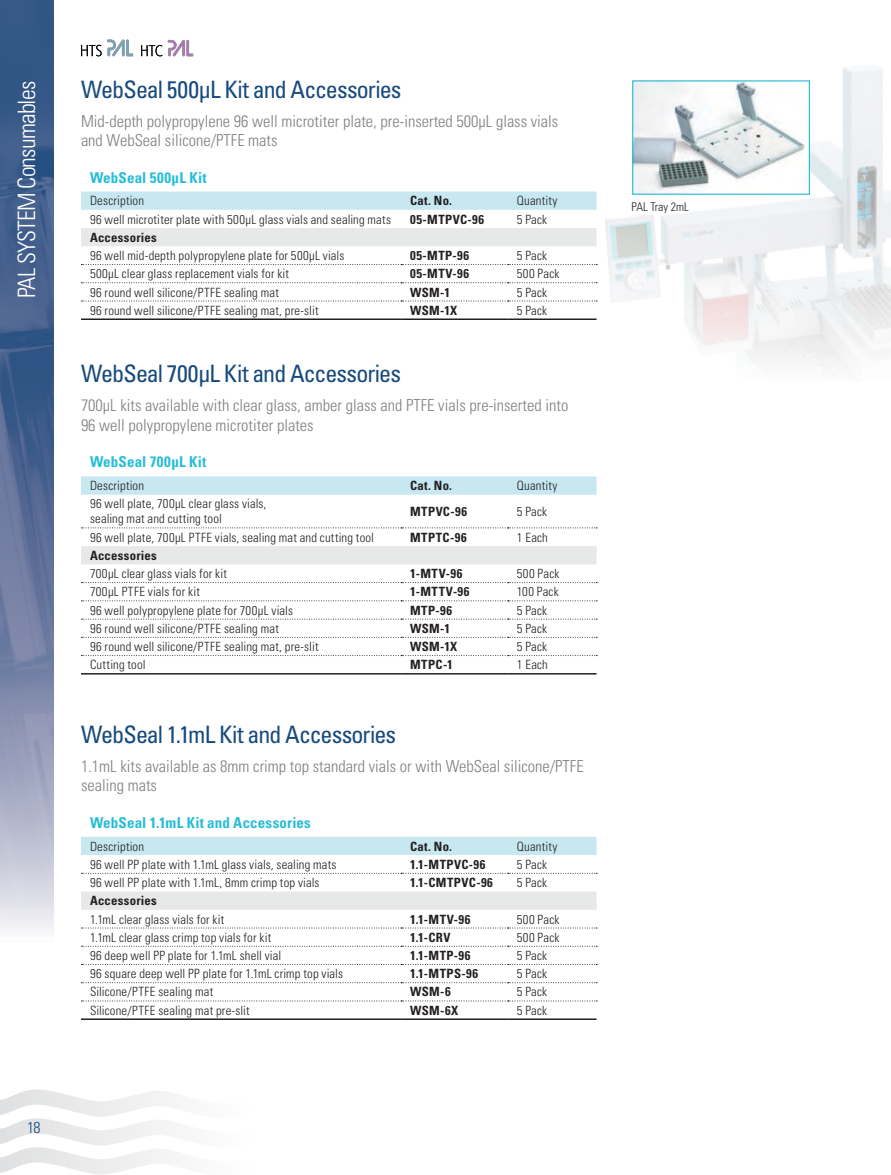
<style>
.page{position:relative;width:891px;height:1175px;background:#fff}
.page>*{position:absolute;margin:0;border:0;box-sizing:border-box;transform-origin:0 0}
.t1{font:condensed 24px "Univers LT Std";letter-spacing:-.035em;color:#164a7d}
.t2{font:300 condensed 24px "Univers LT Std";letter-spacing:-.035em;color:#fff}
.t3{font:300 condensed 16.5px/19.8px "Univers LT Std";color:#807f83}
.t4{font:300 condensed 15.75px "Univers LT Std";color:#164a7d}
.t5{font:700 condensed 15px "Univers LT Std";letter-spacing:.015em;color:#28bdd7}
.t6{font:300 condensed 12.75px/15px "Univers LT Std";letter-spacing:.015em;color:#231f20}
.t7{font:700 condensed 12.75px "Univers LT Std";letter-spacing:.03em;color:#231f20}
.t8{font:300 condensed 12px "Univers LT Std";color:#231f20}
</style>
<div class="page">
<img style="left:0;top:0;width:54px;height:927px">
<svg style="left:0;top:1089px;width:171px;height:85px"></svg>
<img style="left:594px;top:67px;width:297px;height:302px">
<svg style="left:81px;top:191px;width:516px;height:19px;background:#c9e8f1"></svg>
<div style="left:81px;top:228px;width:516px;height:18px;background:#e7e8e8"></div>
<svg style="left:81px;top:282px;width:516px;height:1px"></svg>
<svg style="left:81px;top:264px;width:516px;height:1px"></svg>
<svg style="left:81px;top:301px;width:516px;height:1px"></svg>
<hr style="left:81px;top:318px;width:320px;height:2px;background:#231f20">
<hr style="left:401px;top:318px;width:107px;height:2px;background:#231f20">
<hr style="left:508px;top:318px;width:89px;height:2px;background:#231f20">
<div style="left:81px;top:476px;width:516px;height:18px;background:#c7e8f1"></div>
<div style="left:81px;top:546px;width:516px;height:18px;background:#e7e8e8"></div>
<svg style="left:81px;top:527px;width:516px;height:1px"></svg>
<svg style="left:81px;top:582px;width:516px;height:1px"></svg>
<svg style="left:81px;top:600px;width:516px;height:1px"></svg>
<svg style="left:81px;top:618px;width:516px;height:1px"></svg>
<svg style="left:81px;top:637px;width:516px;height:1px"></svg>
<svg style="left:81px;top:655px;width:516px;height:1px"></svg>
<hr style="left:81px;top:673px;width:320px;height:1px;background:#231f20">
<hr style="left:401px;top:673px;width:107px;height:1px;background:#231f20">
<hr style="left:508px;top:673px;width:89px;height:1px;background:#231f20">
<div style="left:81px;top:837px;width:516px;height:18px;background:#c7e8f1"></div>
<div style="left:81px;top:891px;width:516px;height:18px;background:#e7e8e8"></div>
<svg style="left:81px;top:945px;width:516px;height:1px"></svg>
<svg style="left:81px;top:964px;width:516px;height:1px"></svg>
<svg style="left:81px;top:982px;width:516px;height:1px"></svg>
<svg style="left:81px;top:873px;width:516px;height:1px"></svg>
<svg style="left:81px;top:927px;width:516px;height:1px"></svg>
<svg style="left:81px;top:1000px;width:516px;height:1px"></svg>
<hr style="left:81px;top:1018px;width:320px;height:2px;background:#231f20">
<hr style="left:401px;top:1018px;width:107px;height:2px;background:#231f20">
<hr style="left:508px;top:1018px;width:89px;height:2px;background:#231f20">
<img style="left:634px;top:82px;width:174px;height:111px">
<div style="left:632px;top:80px;width:178px;height:115px;border:1px solid #28bdd7"></div>
<svg style="left:168px;top:40px;width:25px;height:16px"></svg>
<svg style="left:141px;top:45px;width:21px;height:11px"></svg>
<svg style="left:81px;top:39px;width:52px;height:17px"></svg>
<h1 class="t2" style="left:12px;top:298px;width:219px;rotate:-90deg">PAL SYSTEM Consumables</h1>
<h1 class="t1" style="left:81px;top:74px;width:322px">WebSeal 500µL Kit and Accessories</h1>
<p class="t3" style="left:81px;top:111px;width:479px">Mid-depth polypropylene 96 well microtiter plate, pre-inserted 500µL glass vials and WebSeal silicone/PTFE mats</p>
<p class="t5" style="left:90px;top:168px;width:118px">WebSeal 500μL Kit</p>
<p class="t6" style="left:90px;top:193px;width:56px">Description</p>
<p class="t7" style="left:410px;top:193px;width:43px">Cat. No.</p>
<p class="t6" style="left:517px;top:193px;width:42px">Quantity</p>
<p class="t6" style="left:90px;top:211px;width:303px">96 well microtiter plate with 500μL glass vials and sealing mats</p>
<p class="t7" style="left:410px;top:211px;width:76px">05-MTPVC-96</p>
<p class="t6" style="left:517px;top:211px;width:32px">5 Pack</p>
<p class="t7" style="left:90px;top:229px;width:68px">Accessories</p>
<p class="t6" style="left:90px;top:248px;width:256px">96 well mid-depth polypropylene plate for 500μL vials</p>
<p class="t7" style="left:410px;top:248px;width:61px">05-MTP-96</p>
<p class="t6" style="left:517px;top:248px;width:32px">5 Pack</p>
<p class="t6" style="left:90px;top:266px;width:201px">500μL clear glass replacement vials for kit</p>
<p class="t7" style="left:410px;top:266px;width:61px">05-MTV-96</p>
<p class="t6" style="left:517px;top:266px;width:44px">500 Pack</p>
<p class="t6" style="left:90px;top:284px;width:190px">96 round well silicone/PTFE sealing mat</p>
<p class="t7" style="left:410px;top:284px;width:41px">WSM-1</p>
<p class="t6" style="left:517px;top:284px;width:32px">5 Pack</p>
<p class="t6" style="left:90px;top:303px;width:230px">96 round well silicone/PTFE sealing mat, pre-slit</p>
<p class="t7" style="left:410px;top:302px;width:49px">WSM-1X</p>
<p class="t6" style="left:517px;top:303px;width:32px">5 Pack</p>
<h1 class="t1" style="left:81px;top:359px;width:322px">WebSeal 700µL Kit and Accessories</h1>
<p class="t3" style="left:81px;top:395px;width:489px">700µL kits available with clear glass, amber glass and PTFE vials pre-inserted into<br>96 well polypropylene microtiter plates</p>
<p class="t5" style="left:90px;top:453px;width:118px">WebSeal 700μL Kit</p>
<p class="t6" style="left:90px;top:478px;width:56px">Description</p>
<p class="t7" style="left:410px;top:478px;width:43px">Cat. No.</p>
<p class="t6" style="left:517px;top:478px;width:42px">Quantity</p>
<p class="t6" style="left:90px;top:496px;width:178px">96 well plate, 700μL clear glass vials, sealing mat and cutting tool</p>
<p class="t7" style="left:410px;top:503px;width:58px">MTPVC-96</p>
<p class="t6" style="left:517px;top:504px;width:32px">5 Pack</p>
<p class="t6" style="left:90px;top:529px;width:286px">96 well plate, 700μL PTFE vials, sealing mat and cutting tool</p>
<p class="t7" style="left:410px;top:529px;width:58px">MTPTC-96</p>
<p class="t6" style="left:517px;top:529px;width:33px">1 Each</p>
<p class="t7" style="left:90px;top:547px;width:68px">Accessories</p>
<p class="t6" style="left:90px;top:566px;width:139px">700μL clear glass vials for kit</p>
<p class="t7" style="left:410px;top:566px;width:54px">1-MTV-96</p>
<p class="t6" style="left:517px;top:566px;width:44px">500 Pack</p>
<p class="t6" style="left:90px;top:584px;width:111px">700μL PTFE vials for kit</p>
<p class="t7" style="left:410px;top:584px;width:61px">1-MTTV-96</p>
<p class="t6" style="left:517px;top:584px;width:43px">100 Pack</p>
<p class="t6" style="left:90px;top:602px;width:205px">96 well polypropylene plate for 700μL vials</p>
<p class="t7" style="left:410px;top:602px;width:43px">MTP-96</p>
<p class="t6" style="left:517px;top:602px;width:32px">5 Pack</p>
<p class="t6" style="left:90px;top:621px;width:190px">96 round well silicone/PTFE sealing mat</p>
<p class="t7" style="left:410px;top:620px;width:41px">WSM-1</p>
<p class="t6" style="left:517px;top:621px;width:32px">5 Pack</p>
<p class="t6" style="left:90px;top:639px;width:230px">96 round well silicone/PTFE sealing mat, pre-slit</p>
<p class="t7" style="left:410px;top:638px;width:49px">WSM-1X</p>
<p class="t6" style="left:517px;top:639px;width:32px">5 Pack</p>
<p class="t6" style="left:90px;top:657px;width:57px">Cutting tool</p>
<p class="t7" style="left:410px;top:657px;width:44px">MTPC-1</p>
<p class="t6" style="left:517px;top:657px;width:33px">1 Each</p>
<h1 class="t1" style="left:81px;top:719px;width:317px">WebSeal 1.1mL Kit and Accessories</h1>
<p class="t3" style="left:81px;top:756px;width:504px">1.1mL kits available as 8mm crimp top standard vials or with WebSeal silicone/PTFE sealing mats</p>
<p class="t5" style="left:90px;top:813px;width:222px">WebSeal 1.1mL Kit and Accessories</p>
<p class="t6" style="left:90px;top:838px;width:56px">Description</p>
<p class="t7" style="left:410px;top:838px;width:43px">Cat. No.</p>
<p class="t6" style="left:517px;top:838px;width:42px">Quantity</p>
<p class="t6" style="left:90px;top:856px;width:248px">96 well PP plate with 1.1mL glass vials, sealing mats</p>
<p class="t7" style="left:410px;top:856px;width:77px">1.1-MTPVC-96</p>
<p class="t6" style="left:517px;top:856px;width:32px">5 Pack</p>
<p class="t6" style="left:90px;top:875px;width:231px">96 well PP plate with 1.1mL, 8mm crimp top vials</p>
<p class="t7" style="left:410px;top:874px;width:84px">1.1-CMTPVC-96</p>
<p class="t6" style="left:517px;top:875px;width:32px">5 Pack</p>
<p class="t7" style="left:90px;top:893px;width:68px">Accessories</p>
<p class="t6" style="left:90px;top:911px;width:136px">1.1mL clear glass vials for kit</p>
<p class="t7" style="left:410px;top:911px;width:62px">1.1-MTV-96</p>
<p class="t6" style="left:517px;top:911px;width:44px">500 Pack</p>
<p class="t6" style="left:90px;top:929px;width:183px">1.1mL clear glass crimp top vials for kit</p>
<p class="t7" style="left:410px;top:929px;width:42px">1.1-CRV</p>
<p class="t6" style="left:517px;top:929px;width:44px">500 Pack</p>
<p class="t6" style="left:90px;top:948px;width:193px">96 deep well PP plate for 1.1mL shell vial</p>
<p class="t7" style="left:410px;top:947px;width:62px">1.1-MTP-96</p>
<p class="t6" style="left:517px;top:948px;width:32px">5 Pack</p>
<p class="t6" style="left:90px;top:966px;width:255px">96 square deep well PP plate for 1.1mL crimp top vials</p>
<p class="t7" style="left:410px;top:965px;width:69px">1.1-MTPS-96</p>
<p class="t6" style="left:517px;top:966px;width:32px">5 Pack</p>
<p class="t6" style="left:90px;top:984px;width:125px">Silicone/PTFE sealing mat</p>
<p class="t7" style="left:410px;top:984px;width:42px">WSM-6</p>
<p class="t6" style="left:517px;top:984px;width:32px">5 Pack</p>
<p class="t6" style="left:90px;top:1002px;width:161px">Silicone/PTFE sealing mat pre-slit</p>
<p class="t7" style="left:410px;top:1002px;width:50px">WSM-6X</p>
<p class="t6" style="left:517px;top:1002px;width:32px">5 Pack</p>
<p class="t4" style="left:27px;top:1118px;width:15px">18</p>
<p class="t8" style="left:632px;top:199px;width:59px">PAL Tray 2mL</p>
</div>
